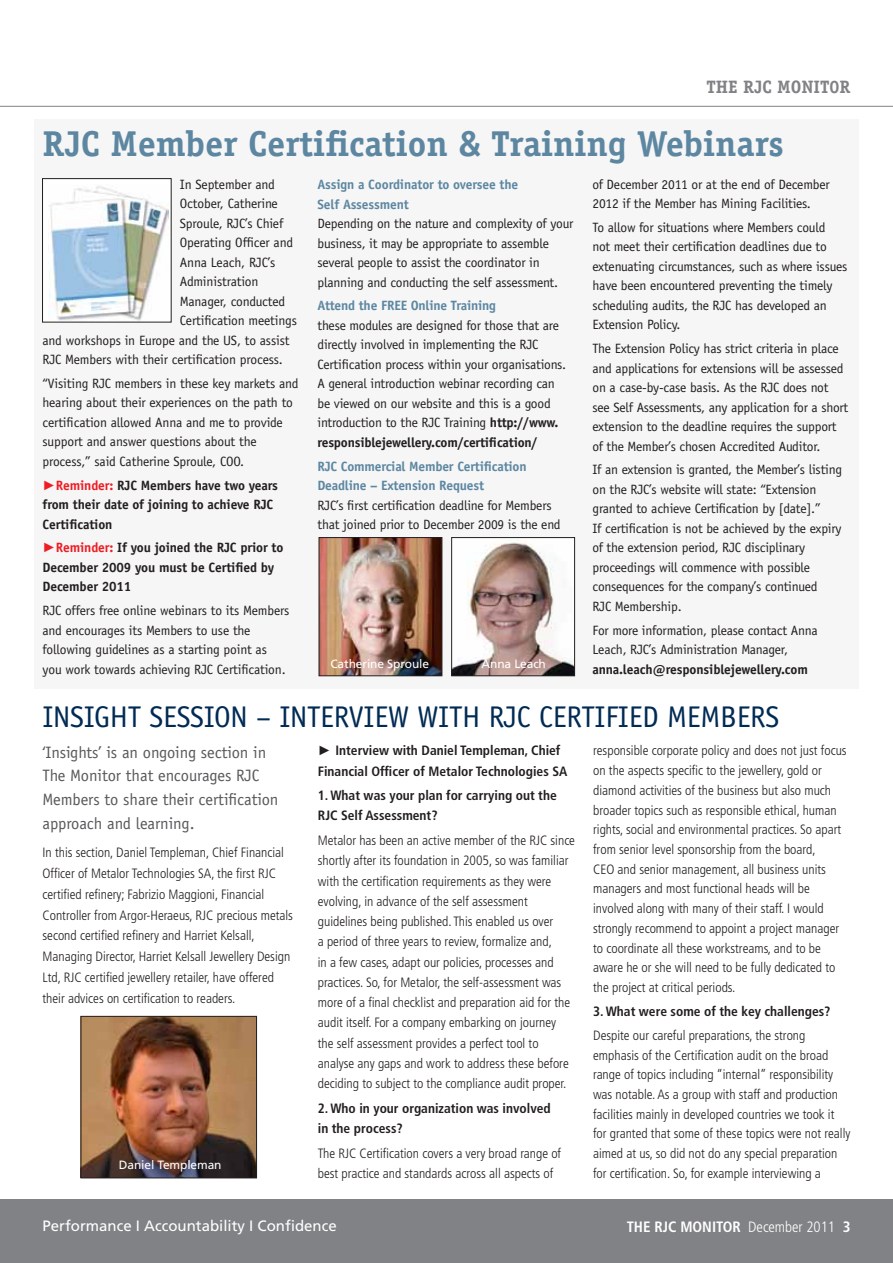
<style>
.page{position:relative;width:893px;height:1263px;background:#fff}
.page>*{position:absolute;margin:0;border:0;box-sizing:border-box;transform-origin:0 0}
.t1{font:700 36px "Officina Serif";color:#5d87a1}
.t2{font:30px "Officina Sans";letter-spacing:-.01em;color:#002b54}
.t3{font:700 18px "Officina Serif";color:#808285}
.t4{font:16.5px/23.9px "Officina Sans";letter-spacing:-.005em;color:#58595b}
.t5{font:15px "Frutiger";color:#fff}
.t6{font:700 condensed 15px "Frutiger";color:#fff}
.t7{font:13.5px/19.5px "Officina Sans";letter-spacing:-.015em;color:#231f20}
.t8{font:300 condensed 13.5px/19.6px "Frutiger";color:#231f20}
.t9{font:700 condensed 13.5px/20.2px "Frutiger";color:#231f20}
.t10{font:700 13.5px/19.5px "Officina Sans";letter-spacing:-.01em;color:#231f20}
.t11{font:700 13.5px/19.5px "Officina Sans";letter-spacing:-.015em;color:#5d87a1}
.t12{font:12px "Frutiger";letter-spacing:-.01em;color:#fff}
.s1{font-family:"Arial";font-weight:900;color:#ed1d24}
.s2{color:#ed1d24}
.s3{font-weight:700}
.s4{font-family:"Arial";font-weight:900;font-stretch:normal}
.s5{font-weight:300}
</style>
<div class="page">
<div style="left:0;top:1199px;width:893px;height:64px;background:#808285"></div>
<hr style="left:0;top:106px;width:893px;height:1px;background:#808285">
<div style="left:34px;top:119px;width:825px;height:570px;background:#f6f6f7"></div>
<img style="left:83px;top:1018px;width:172px;height:158px">
<div style="left:81px;top:1016px;width:176px;height:162px;border:1px solid #231f20"></div>
<img style="left:321px;top:539px;width:119px;height:135px">
<div style="left:319px;top:537px;width:123px;height:139px;border:1px solid #231f20"></div>
<img style="left:453px;top:542px;width:120px;height:132px">
<div style="left:451px;top:537px;width:124px;height:139px;border:1px solid #231f20"></div>
<div style="left:43px;top:179px;width:128px;height:143px;background:#fff"></div>
<img style="left:49px;top:186px;width:120px;height:134px">
<div style="left:42px;top:178px;width:129px;height:144px;border:1px solid #231f20"></div>
<h3 class="t3" style="left:706px;top:75px;width:146px">The RJC Monit0R</h3>
<h1 class="t1" style="left:43px;top:121px;width:743px">RJC Member Certification &amp; Training Webinars</h1>
<p class="t7" style="left:180px;top:174px;width:96px">In September and</p>
<p class="t7" style="left:180px;top:194px;width:100px">October, Catherine</p>
<p class="t7" style="left:180px;top:213px;width:105px">Sproule, RJC’s Chief</p>
<p class="t7" style="left:180px;top:233px;width:115px">Operating Officer and</p>
<p class="t7" style="left:180px;top:252px;width:97px">Anna Leach, RJC’s</p>
<p class="t7" style="left:180px;top:272px;width:80px">Administration</p>
<p class="t7" style="left:180px;top:291px;width:107px">Manager, conducted</p>
<p class="t7" style="left:180px;top:311px;width:119px">Certification meetings</p>
<p class="t7" style="left:43px;top:330px;width:249px">and workshops in Europe and the US, to assist</p>
<p class="t7" style="left:43px;top:350px;width:242px">RJC Members with their certification process.</p>
<p class="t7" style="left:43px;top:374px;width:257px">“Visiting RJC members in these key markets and hearing about their experiences on the path to certification allowed Anna and me to provide support and answer questions about the process,” said Catherine Sproule, COO.</p>
<p class="t10" style="left:43px;top:475px;width:237px"><span class="s1">►</span><span class="s2">Reminder:</span> RJC Members have two years from their date of joining to achieve RJC<br>Certification</p>
<p class="t10" style="left:43px;top:538px;width:242px"><span class="s1">►</span><span class="s2">Reminder:</span> If you joined the RJC prior to<br>December 2009 you must be Certified by<br>December 2011</p>
<p class="t7" style="left:43px;top:601px;width:248px">RJC offers free online webinars to its Members and encourages its Members to use the following guidelines as a starting point as you work towards achieving RJC Certification.</p>
<p class="t7" style="left:592px;top:174px;width:239px">of December 2011 or at the end of December<br>2012 if the Member has Mining Facilities.</p>
<p class="t7" style="left:592px;top:218px;width:257px">To allow for situations where Members could<br>not meet their certification deadlines due to extenuating circumstances, such as where issues have been encountered preventing the timely scheduling audits, the RJC has developed an Extension Policy.</p>
<p class="t7" style="left:592px;top:339px;width:257px">The Extension Policy has strict criteria in place and applications for extensions will be assessed on a case-by-case basis. As the RJC does not see Self Assessments, any application for a short extension to the deadline requires the support of the Member’s chosen Accredited Auditor.</p>
<p class="t7" style="left:592px;top:460px;width:251px">If an extension is granted, the Member’s listing on the RJC’s website will state: “Extension granted to achieve Certification by [date].”<br>If certification is not be achieved by the expiry of the extension period, RJC disciplinary proceedings will commence with possible consequences for the company’s continued<br>RJC Membership.</p>
<p class="t7" style="left:592px;top:620px;width:227px">For more information, please contact Anna<br>Leach, RJC’s Administration Manager,</p>
<p class="t10" style="left:592px;top:659px;width:217px">anna.leach@responsiblejewellery.com</p>
<h2 class="t2" style="left:43px;top:700px;width:738px">INSIGHT SESSION – INTERVIEW WITH RJC CERTIFIED MEMBERS</h2>
<p class="t11" style="left:317px;top:175px;width:202px">Assign a Coordinator to oversee the<br>Self Assessment</p>
<p class="t7" style="left:317px;top:214px;width:257px">Depending on the nature and complexity of your business, it may be appropriate to assemble several people to assist the coordinator in planning and conducting the self assessment.</p>
<p class="t11" style="left:317px;top:296px;width:180px">Attend the FREE Online Training</p>
<p class="t7" style="left:317px;top:316px;width:250px">these modules are designed for those that are directly involved in implementing the RJC Certification process within your organisations.<br>A general introduction webinar recording can be viewed on our website and this is a good introduction to the RJC Training <span class="s3">http://www. responsiblejewellery.com/certification/</span></p>
<p class="t11" style="left:317px;top:456px;width:211px">RJC Commercial Member Certification<br>Deadline – Extension Request</p>
<p class="t7" style="left:317px;top:495px;width:245px">RJC’s first certification deadline for Members that joined prior to December 2009 is the end</p>
<p class="t12" style="left:330px;top:657px;width:100px">Catherine Sproule</p>
<p class="t12" style="left:482px;top:657px;width:66px">Anna Leach</p>
<p class="t4" style="left:43px;top:740px;width:237px">‘Insights’ is an ongoing section in<br>The Monitor that encourages RJC<br>Members to share their certification approach and learning.</p>
<p class="t8" style="left:43px;top:842px;width:252px;line-height:20.9px">In this section, Daniel Templeman, Chief Financial Officer of Metalor Technologies SA, the first RJC certified refinery; Fabrizio Maggioni, Financial Controller from Argor-Heraeus, RJC precious metals second certified refinery and Harriet Kelsall, Managing Director, Harriet Kelsall Jewellery Design Ltd, RJC certified jewellery retailer, have offered their advices on certification to readers.</p>
<p class="t12" style="left:119px;top:1158px;width:104px">Daniel Templeman</p>
<p class="t9" style="left:318px;top:740px;width:251px"><span class="s4">►</span> Interview with Daniel Templeman, Chief<br>Financial Officer of Metalor Technologies SA</p>
<p class="t9" style="left:318px;top:785px;width:240px">1. What was your plan for carrying out the<br>RJC Self Assessment?</p>
<p class="t8" style="left:318px;top:830px;width:259px;line-height:20.2px">Metalor has been an active member of the RJC since shortly after its foundation in 2005, so was familiar with the certification requirements as they were evolving, in advance of the self assessment guidelines being published. This enabled us over<br>a period of three years to review, formalize and,<br>in a few cases, adapt our policies, processes and practices. So, for Metalor, the self-assessment was more of a final checklist and preparation aid for the audit itself. For a company embarking on journey the self assessment provides a perfect tool to analyse any gaps and work to address these before deciding to subject to the compliance audit proper.</p>
<p class="t9" style="left:318px;top:1098px;width:235px">2. Who in your organization was involved in the process?</p>
<p class="t8" style="left:318px;top:1143px;width:245px;line-height:20.2px">The RJC Certification covers a very broad range of best practice and standards across all aspects of</p>
<p class="t5" style="left:43px;top:1217px;width:296px">Performance I Accountability I Confidence</p>
<p class="t8" style="left:593px;top:741px;width:255px">responsible corporate policy and does not just focus on the aspects specific to the jewellery, gold or diamond activities of the business but also much broader topics such as responsible ethical, human rights, social and environmental practices. So apart from senior level sponsorship from the board,<br>CEO and senior management, all business units managers and most functional heads will be involved along with many of their staff. I would strongly recommend to appoint a project manager to coordinate all these workstreams, and to be aware he or she will need to be fully dedicated to the project at critical periods.</p>
<p class="t9" style="left:593px;top:1001px;width:239px">3. What were some of the key challenges?</p>
<p class="t8" style="left:593px;top:1025px;width:259px">Despite our careful preparations, the strong emphasis of the Certification audit on the broad range of topics including “internal” responsibility was notable. As a group with staff and production facilities mainly in developed countries we took it for granted that some of these topics were not really aimed at us, so did not do any special preparation for certification. So, for example interviewing a</p>
<p class="t6" style="left:627px;top:1217px;width:225px">The RJC MonitOR <span class="s5">December 2011</span> 3</p>
</div>
